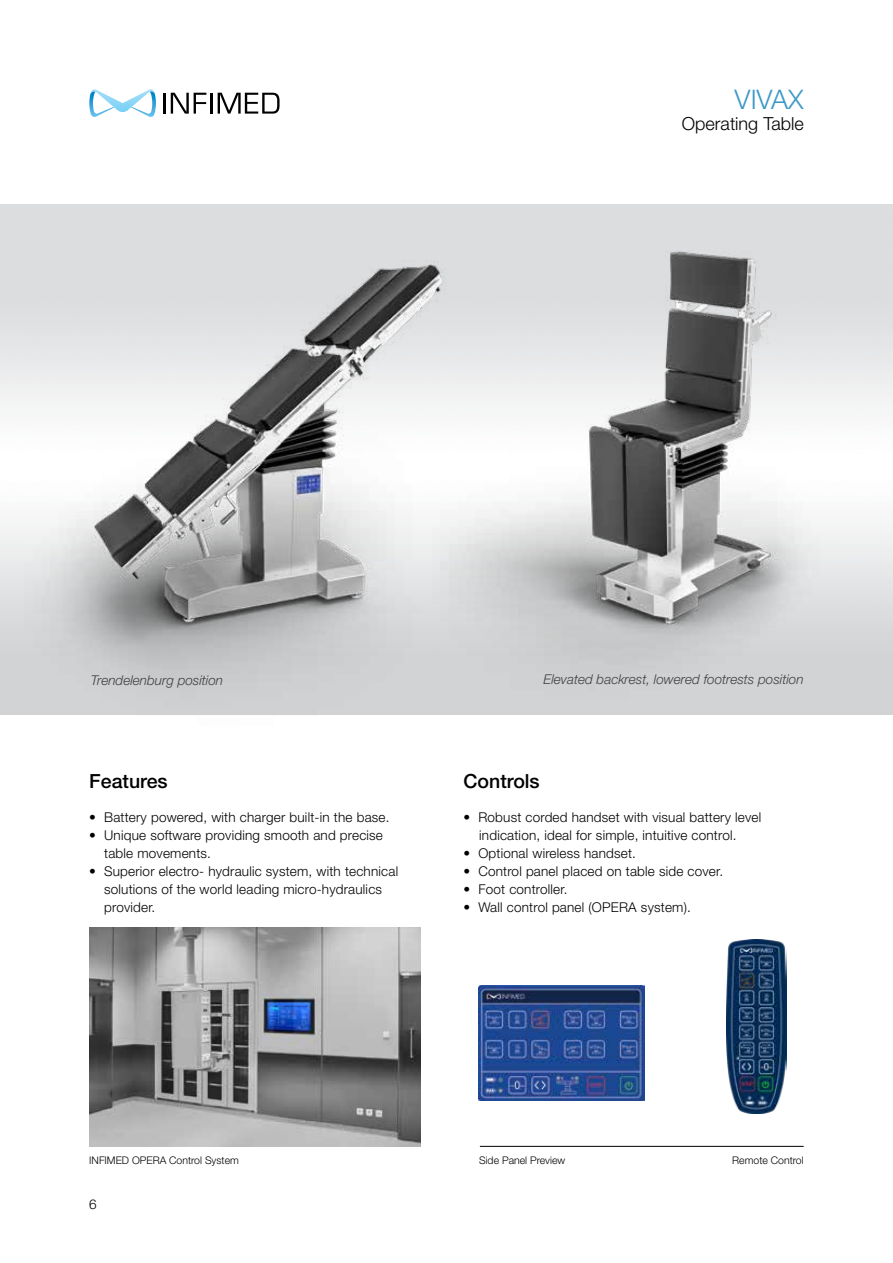
<style>
.page{position:relative;width:893px;height:1263px;background:#fff}
.page>*{position:absolute;margin:0;border:0;box-sizing:border-box;transform-origin:0 0}
.t1{font:300 27px "Helvetica Neue LT Pro";color:#3d98c8}
.t2{font:500 19.5px "Helvetica Neue LT Pro";color:#000}
.t3{font:300 18px "Helvetica Neue LT Pro";color:#000}
.t4{font:300 13.5px/18px "Helvetica Neue LT Pro";letter-spacing:.015em;color:#000}
.t5{font:italic 300 13.5px "Helvetica Neue LT Std";color:#414042}
.t6{font:300 10.5px "Helvetica Neue LT Pro";color:#000}
</style>
<div class="page">
<hr style="left:163px;top:93px;width:3px;height:21px;background:#000">
<svg style="left:171px;top:93px;width:35px;height:21px"></svg>
<hr style="left:210px;top:93px;width:3px;height:21px;background:#000">
<svg style="left:218px;top:93px;width:62px;height:21px"></svg>
<svg style="left:89px;top:89px;width:67px;height:28px"></svg>
<img style="left:0;top:236px;width:371px;height:479px">
<img style="left:371px;top:209px;width:522px;height:506px">
<hr style="left:480px;top:1146px;width:324px;height:1px;background:#000">
<img style="left:726px;top:940px;width:60px;height:174px">
<img style="left:478px;top:986px;width:166px;height:114px">
<img style="left:89px;top:927px;width:332px;height:219px">
<h1 class="t1" style="left:735px;top:82px;width:71px">VIVAX</h1>
<h3 class="t3" style="left:682px;top:113px;width:123px">Operating Table</h3>
<p class="t5" style="left:91px;top:672px;width:134px">Trendelenburg position</p>
<p class="t5" style="left:544px;top:671px;width:262px">Elevated backrest, lowered footrests position</p>
<h2 class="t2" style="left:89px;top:769px;width:80px">Features</h2>
<p class="t4" style="left:89px;top:808px;width:302px">• Battery powered, with charger built-in the base.</p>
<p class="t4" style="left:104px;top:826px;width:280px;text-indent:-15px">• Unique software providing smooth and precise table movements.</p>
<p class="t4" style="left:104px;top:862px;width:295px;text-indent:-15px">• Superior electro- hydraulic system, with technical solutions of the world leading micro-hydraulics provider.</p>
<h2 class="t2" style="left:463px;top:769px;width:78px">Controls</h2>
<p class="t4" style="left:479px;top:808px;width:284px;text-indent:-16px">• Robust corded handset with visual battery level indication, ideal for simple, intuitive control.</p>
<p class="t4" style="left:463px;top:844px;width:174px">• Optional wireless handset.</p>
<p class="t4" style="left:463px;top:862px;width:261px">• Control panel placed on table side cover.</p>
<p class="t4" style="left:463px;top:880px;width:105px">• Foot controller.</p>
<p class="t4" style="left:463px;top:898px;width:229px">• Wall control panel (OPERA system).</p>
<p class="t6" style="left:89px;top:1153px;width:151px">INFIMED OPERA Control System</p>
<p class="t6" style="left:479px;top:1154px;width:88px">Side Panel Preview</p>
<p class="t6" style="left:732px;top:1154px;width:73px">Remote Control</p>
<p class="t4" style="left:89px;top:1195px;width:9px">6</p>
</div>
